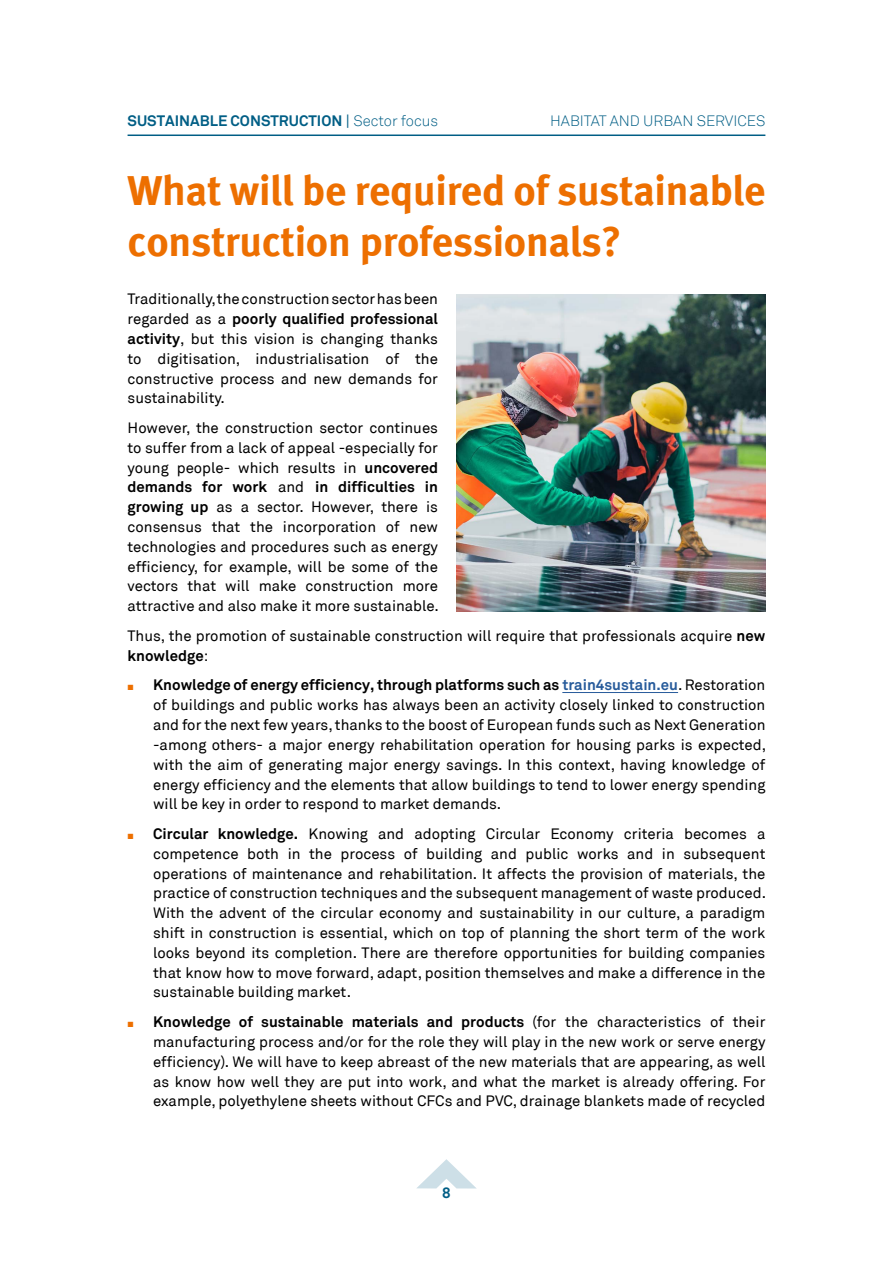
<style>
.page{position:relative;width:893px;height:1263px;background:#fff}
.page>*{position:absolute;margin:0;border:0;box-sizing:border-box;transform-origin:0 0}
.t1{font:700 42px/50.4px "Meta";letter-spacing:-.005em;color:#ed6f00}
.t2{font:15px/19.8px "Akkurat";color:#000;text-align:justify}
.t3{font:700 15px "Akkurat";color:#005e85}
.t4{font:300 15px "Akkurat";color:#005e85}
.s1{font-weight:400}
.s2{font-weight:300}
.s3{font-weight:700}
.s4{font-weight:700;color:#275b9b}
</style>
<div class="page">
<hr style="left:128px;top:134px;width:637px;height:2px;background:#005e85">
<svg style="left:417px;top:1159px;width:59px;height:29px"></svg>
<hr style="left:562px;top:692px;width:116px;height:1px;background:#275b9b">
<img style="left:456px;top:294px;width:310px;height:317px">
<p class="t3" style="left:128px;top:111px;width:312px">SUSTAINABLE CONSTRUCTION <span class="s1">|</span> <span class="s2">Sector focus</span></p>
<p class="t4" style="left:550px;top:112px;width:217px">HABITAT AND URBAN SERVICES</p>
<h1 class="t1" style="left:128px;top:165px;width:639px">What will be required of sustainable construction professionals?</h1>
<p class="t2" style="left:128px;top:289px;width:312px">Traditionally, the construction sector has been regarded as a <span class="s3">poorly qualified professional activity</span>, but this vision is changing thanks to digitisation, industrialisation of the constructive process and new demands for sustainability.</p>
<p class="t2" style="left:128px;top:418px;width:312px">However, the construction sector continues to suffer from a lack of appeal -especially for young people- which results in <span class="s3">uncovered demands for work</span> and <span class="s3">in difficulties in growing up</span> as a sector. However, there is consensus that the incorporation of new technologies and procedures such as energy efficiency, for example, will be some of the vectors that will make construction more attractive and also make it more sustainable.</p>
<p class="t2" style="left:128px;top:626px;width:639px">Thus, the promotion of sustainable construction will require that professionals acquire <span class="s3">new knowledge</span>:</p>
<p class="t2" style="left:153px;top:675px;width:615px"><span class="s3">Knowledge of energy efficiency, through platforms such as</span> <span class="s4">train4sustain.eu</span>. Restoration of buildings and public works has always been an activity closely linked to construction and for the next few years, thanks to the boost of European funds such as Next Generation -among others- a major energy rehabilitation operation for housing parks is expected, with the aim of generating major energy savings. In this context, having knowledge of energy efficiency and the elements that allow buildings to tend to lower energy spending will be key in order to respond to market demands.</p>
<p class="t2" style="left:153px;top:824px;width:614px;text-align:left"><span class="s3">Circular knowledge.</span> Knowing and adopting Circular Economy criteria becomes a competence both in the process of building and public works and in subsequent operations of maintenance and rehabilitation. It affects the provision of materials, the practice of construction techniques and the subsequent management of waste produced.<br>With the advent of the circular economy and sustainability in our culture, a paradigm shift in construction is essential, which on top of planning the short term of the work looks beyond its completion. There are therefore opportunities for building companies that know how to move forward, adapt, position themselves and make a difference in the sustainable building market.</p>
<p class="t2" style="left:153px;top:1012px;width:614px"><span class="s3">Knowledge of sustainable materials and products</span> (for the characteristics of their manufacturing process and/or for the role they will play in the new work or serve energy efficiency). We will have to keep abreast of the new materials that are appearing, as well as know how well they are put into work, and what the market is already offering. For example, polyethylene sheets without CFCs and PVC, drainage blankets made of recycled</p>
<p class="t3" style="left:442px;top:1183px;width:10px">8</p>
</div>
